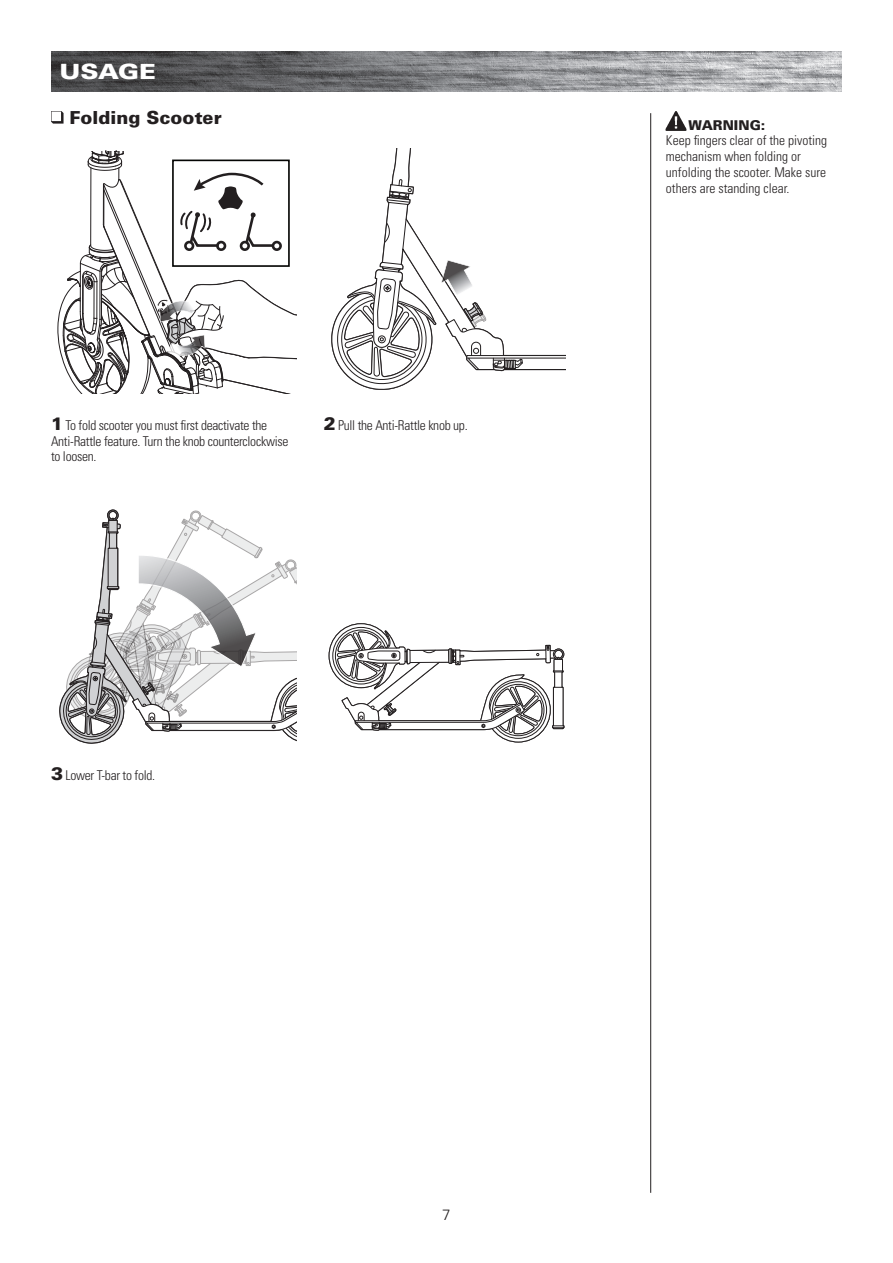
<style>
.page{position:relative;width:893px;height:1263px;background:#fff}
.page>*{position:absolute;margin:0;border:0;box-sizing:border-box;transform-origin:0 0}
.t1{font:900 21px "Univers LT Std";letter-spacing:-.01em;color:#fff;scale:1.2 1}
.t2{font:900 18px "Univers LT Std";color:#231f20}
.t3{font:300 15px "Univers LT Std";color:#231f20}
.t4{font:300 condensed 13.5px/15.8px "Univers LT Std";letter-spacing:-.02em;color:#231f20}
.t5{font:300 condensed 13.5px/15.8px "Univers LT Std";color:#231f20}
.s1{font-weight:900;font-stretch:normal;font-size:18px}
.s2{font-weight:900;font-stretch:normal}
</style>
<div class="page">
<svg style="left:59px;top:509px;width:238px;height:235px"></svg>
<svg style="left:58px;top:151px;width:239px;height:243px"></svg>
<svg style="left:331px;top:148px;width:235px;height:242px"></svg>
<svg style="left:328px;top:623px;width:237px;height:120px"></svg>
<img style="left:51px;top:51px;width:791px;height:41px">
<svg style="left:51px;top:111px;width:13px;height:13px"></svg>
<hr style="left:650px;top:113px;width:1px;height:1080px;background:#231f20">
<img style="left:666px;top:111px;width:21px;height:20px">
<h1 class="t1" style="left:60px;top:58px;width:82px">USAGE</h1>
<h3 class="t2" style="left:70px;top:106px;width:154px">Folding Scooter</h3>
<p class="t4" style="left:51px;top:417px;width:239px"><span class="s1">1</span> To fold scooter you must first deactivate the<br>Anti-Rattle feature. Turn the knob counterclockwise to loosen.</p>
<p class="t4" style="left:324px;top:417px;width:145px"><span class="s1">2</span> Pull the Anti-Rattle knob up.</p>
<p class="t4" style="left:51px;top:768px;width:106px"><span class="s1">3</span> Lower T-bar to fold.</p>
<p class="t3" style="left:442px;top:1205px;width:10px">7</p>
<p class="t5" style="left:666px;top:117px;width:163px;text-indent:23px"><span class="s2">WARNING:<br></span>Keep fingers clear of the pivoting mechanism when folding or unfolding the scooter. Make sure others are standing clear.</p>
</div>
